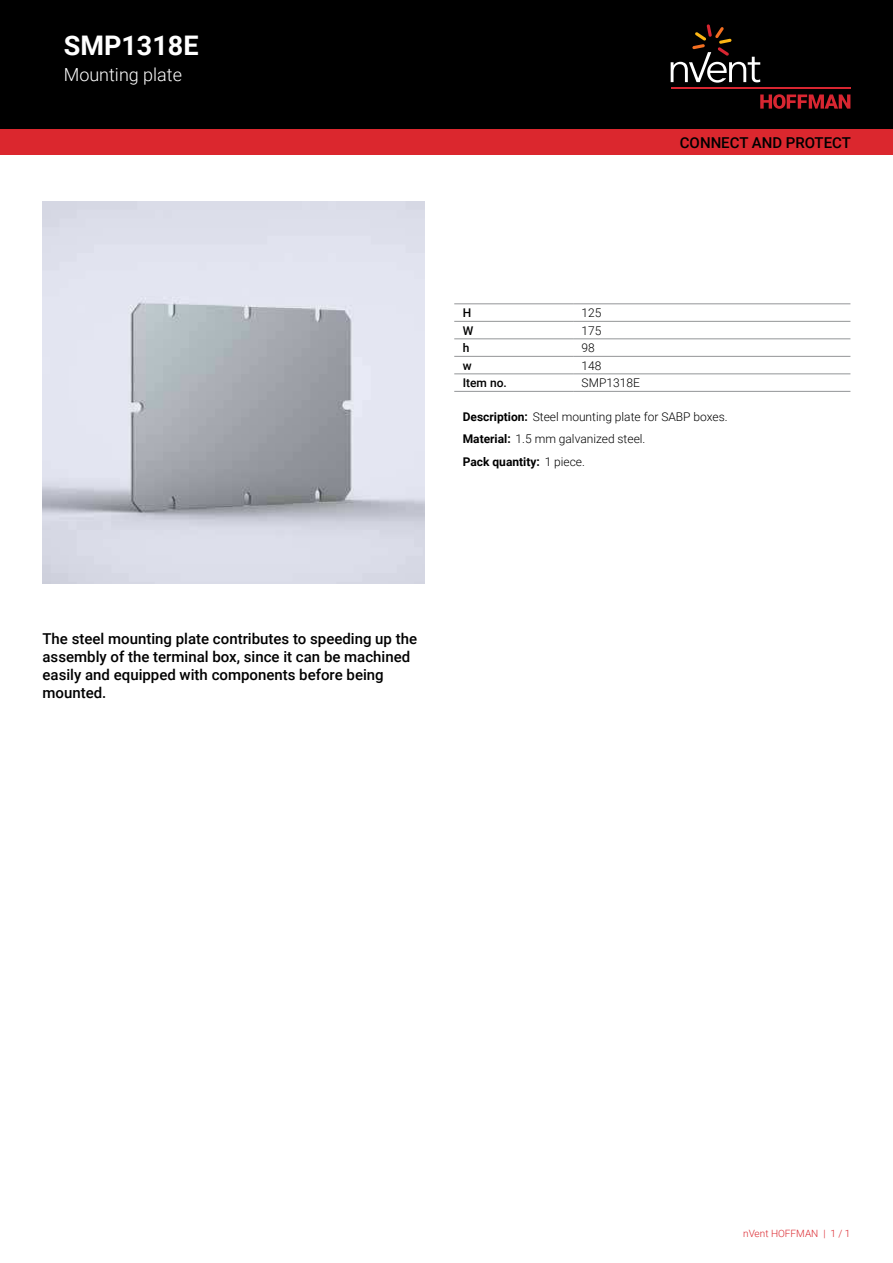
<style>
.page{position:relative;width:893px;height:1263px;background:#fff}
.page>*{position:absolute;margin:0;border:0;box-sizing:border-box;transform-origin:0 0}
.t1{font:700 27px "Roboto";color:#fff}
.t2{font:300 18px "Roboto";color:#fff}
.t3{font:500 15px/18px "Roboto";color:#000}
.t4{font:300 12px/23px "Roboto";color:#000}
.t5{font:500 12px "Roboto";color:#000}
.t6{font:300 10.05px "Roboto";color:#db272e}
.s1{font-weight:700}
</style>
<div class="page">
<div style="left:0;top:0;width:893px;height:129px;background:#000"></div>
<svg style="left:760px;top:94px;width:90px;height:15px"></svg>
<hr style="left:671px;top:88px;width:179px;height:1px;background:#d82631">
<svg style="left:671px;top:24px;width:89px;height:59px"></svg>
<div style="left:0;top:129px;width:893px;height:26px;background:#db272e"></div>
<hr style="left:454px;top:304px;width:119px;height:1px;background:#939597">
<hr style="left:454px;top:321px;width:119px;height:1px;background:#939597">
<hr style="left:573px;top:304px;width:277px;height:1px;background:#939597">
<hr style="left:573px;top:321px;width:277px;height:1px;background:#939597">
<hr style="left:454px;top:339px;width:119px;height:1px;background:#939597">
<hr style="left:573px;top:339px;width:277px;height:1px;background:#939597">
<hr style="left:454px;top:356px;width:119px;height:1px;background:#939597">
<hr style="left:573px;top:356px;width:277px;height:1px;background:#939597">
<hr style="left:454px;top:374px;width:119px;height:1px;background:#939597">
<hr style="left:454px;top:391px;width:119px;height:1px;background:#939597">
<hr style="left:573px;top:374px;width:277px;height:1px;background:#939597">
<hr style="left:573px;top:391px;width:277px;height:1px;background:#939597">
<img style="left:43px;top:202px;width:381px;height:382px">
<img style="left:154px;top:314px;width:158px;height:158px">
<h1 class="t1" style="left:64px;top:35px;width:136px">SMP1318E</h1>
<p class="t2" style="left:64px;top:67px;width:120px">Mounting plate</p>
<p class="t3" style="left:680px;top:135px;width:173px">CONNECT AND PROTECT</p>
<p class="t5" style="left:463px;top:308px;width:10px">H</p>
<p class="t4" style="left:582px;top:302px;width:21px">125</p>
<p class="t5" style="left:463px;top:325px;width:12px">W</p>
<p class="t4" style="left:582px;top:320px;width:21px">175</p>
<p class="t5" style="left:463px;top:343px;width:8px">h</p>
<p class="t4" style="left:582px;top:337px;width:15px">98</p>
<p class="t5" style="left:463px;top:360px;width:10px">w</p>
<p class="t4" style="left:582px;top:355px;width:21px">148</p>
<p class="t5" style="left:463px;top:378px;width:46px">Item no.</p>
<p class="t4" style="left:582px;top:372px;width:60px">SMP1318E</p>
<p class="t4" style="left:463px;top:406px;width:266px"><span class="s1">Description:</span> Steel mounting plate for SABP boxes.<br><span class="s1">Material:</span> 1.5 mm galvanized steel.<br><span class="s1">Pack quantity:</span> 1 piece.</p>
<p class="t3" style="left:43px;top:630px;width:376px">The steel mounting plate contributes to speeding up the assembly of the terminal box, since it can be machined easily and equipped with components before being mounted.</p>
<p class="t6" style="left:743px;top:1229px;width:109px">nVent HOFFMAN | 1 / 1</p>
</div>
